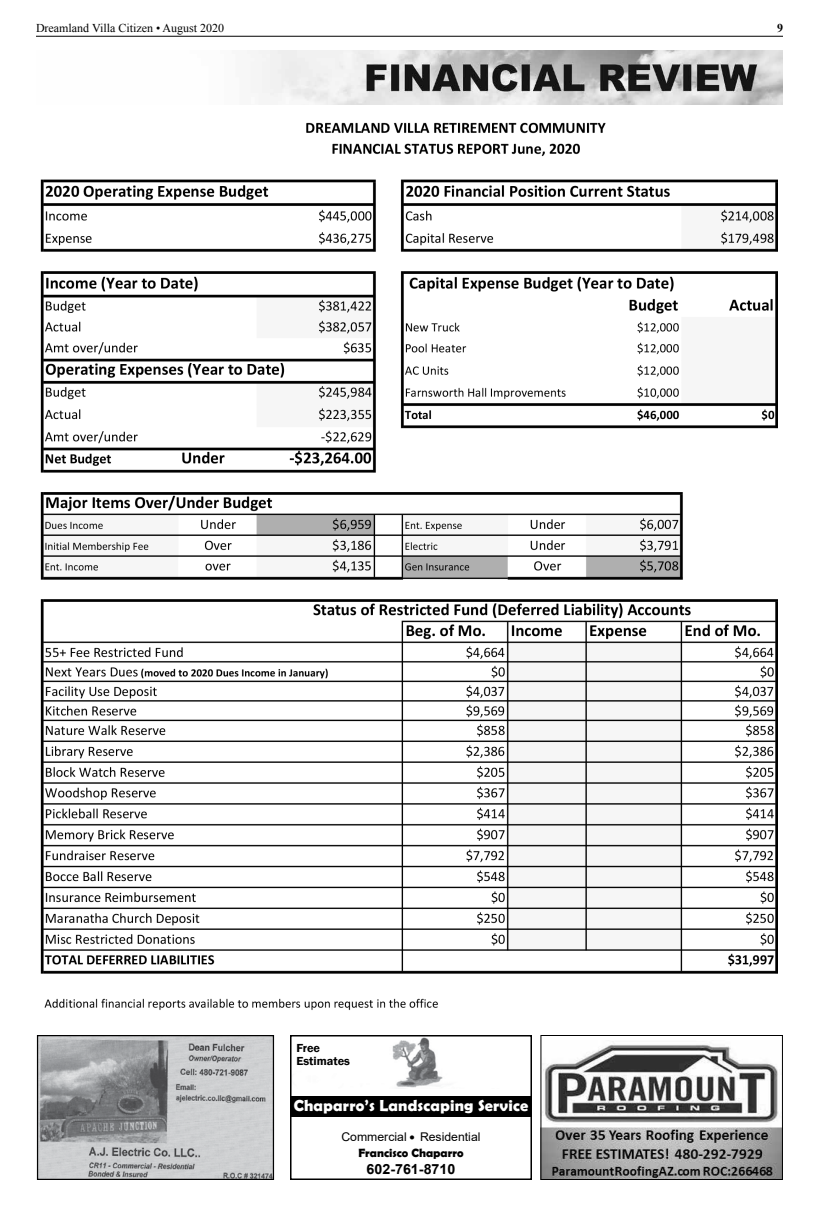
<style>
.page{position:relative;width:819px;height:1215px;background:#fff}
.page>*{position:absolute;margin:0;border:0;box-sizing:border-box;transform-origin:0 0}
.t1{font:700 16px "Berlin Sans FB Demi";letter-spacing:.01em;color:#fff}
.t2{font:700 14px "Arial";color:#000}
.t3{font:12px "Times New Roman";color:#000}
.t4{font:12px "Arial";color:#000}
.t5{font:700 12px "Berlin Sans FB Demi";color:#000}
.t6{font:600 12px/13px "Franklin Gothic";color:#000}
.t7{font:700 12px "Times New Roman";color:#000}
</style>
<div class="page">
<hr style="left:36px;top:36px;width:747px;height:1px;background:#000">
<img style="left:258px;top:50px;width:525px;height:54px">
<img style="left:392px;top:1038px;width:51px;height:50px">
<div style="left:290px;top:1096px;width:241px;height:20px;background:#000"></div>
<div style="left:290px;top:1035px;width:242px;height:145px;border:1px solid #000"></div>
<img style="left:39px;top:1038px;width:233px;height:140px">
<div style="left:37px;top:1035px;width:237px;height:145px;border:1px solid #000"></div>
<img style="left:40px;top:122px;width:738px;height:888px">
<img style="left:542px;top:1041px;width:239px;height:137px">
<div style="left:540px;top:1035px;width:243px;height:145px;border:1px solid #000"></div>
<p class="t3" style="left:36px;top:20px;width:190px">Dreamland Villa Citizen • August 2020</p>
<p class="t7" style="left:777px;top:20px;width:7px">9</p>
<p class="t6" style="left:296px;top:1041px;width:55px">Free<br>Estimates</p>
<h1 class="t1" style="left:294px;top:1096px;width:236px">Chaparro’s Landscaping Service</h1>
<p class="t4" style="left:341px;top:1129px;width:141px">Commercial ● Residential</p>
<p class="t5" style="left:358px;top:1146px;width:107px">Francisco Chaparro</p>
<p class="t2" style="left:367px;top:1159px;width:90px">602-761-8710</p>
</div>
